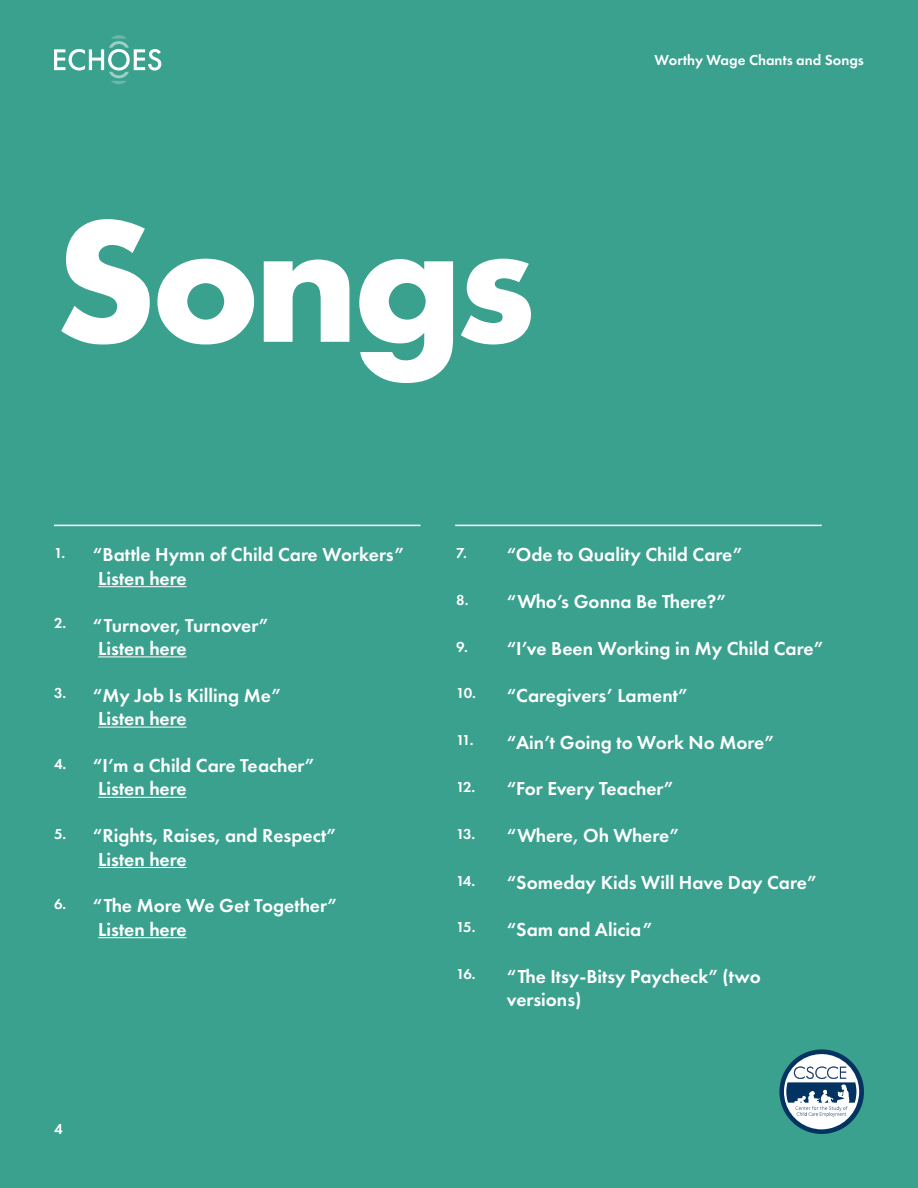
<style>
.page{position:relative;width:918px;height:1188px;background:#3ba18f}
.page>*{position:absolute;margin:0;border:0;box-sizing:border-box;transform-origin:0 0}
.t1{font:700 180px "Futura PT";letter-spacing:-.035em;color:#fff}
.t2{font:600 19.5px/23.4px "Futura PT";color:#fff}
.t3{font:600 15px "Futura PT";color:#fff}
</style>
<div class="page">
<hr style="left:98px;top:586px;width:89px;height:1px;background:#fff">
<hr style="left:98px;top:656px;width:89px;height:1px;background:#fff">
<hr style="left:98px;top:727px;width:89px;height:1px;background:#fff">
<hr style="left:98px;top:797px;width:89px;height:1px;background:#fff">
<hr style="left:98px;top:867px;width:89px;height:1px;background:#fff">
<hr style="left:98px;top:937px;width:89px;height:1px;background:#fff">
<svg style="left:779px;top:1049px;width:85px;height:85px"></svg>
<svg style="left:784px;top:1054px;width:75px;height:75px;background:#94aebc"></svg>
<hr style="left:54px;top:525px;width:367px;height:1px;background:#fff">
<hr style="left:455px;top:525px;width:367px;height:1px;background:#fff">
<svg style="left:54px;top:35px;width:107px;height:49px"></svg>
<h1 class="t1" style="left:54px;top:166px;width:483px">Songs</h1>
<p class="t3" style="left:655px;top:51px;width:211px">Worthy Wage Chants and Songs</p>
<p class="t3" style="left:54px;top:544px;width:13px">1.</p>
<p class="t3" style="left:54px;top:614px;width:14px">2.</p>
<p class="t3" style="left:54px;top:684px;width:14px">3.</p>
<p class="t3" style="left:54px;top:754px;width:14px">4.</p>
<p class="t3" style="left:54px;top:824px;width:14px">5.</p>
<p class="t3" style="left:54px;top:895px;width:14px">6.</p>
<p class="t2" style="left:93px;top:543px;width:312px">“Battle Hymn of Child Care Workers”<br>Listen here</p>
<p class="t2" style="left:93px;top:613px;width:177px">“Turnover, Turnover”<br>Listen here</p>
<p class="t2" style="left:93px;top:683px;width:189px">“My Job Is Killing Me”<br>Listen here</p>
<p class="t2" style="left:93px;top:754px;width:223px">“I’m a Child Care Teacher”<br>Listen here</p>
<p class="t2" style="left:93px;top:824px;width:245px">“Rights, Raises, and Respect”<br>Listen here</p>
<p class="t2" style="left:93px;top:894px;width:245px">“The More We Get Together”<br>Listen here</p>
<p class="t3" style="left:54px;top:1120px;width:10px">4</p>
<p class="t3" style="left:456px;top:544px;width:12px">7.</p>
<p class="t3" style="left:456px;top:590px;width:14px">8.</p>
<p class="t3" style="left:456px;top:637px;width:13px">9.</p>
<p class="t3" style="left:456px;top:684px;width:21px">10.</p>
<p class="t3" style="left:456px;top:731px;width:19px">11.</p>
<p class="t3" style="left:456px;top:778px;width:21px">12.</p>
<p class="t3" style="left:456px;top:824px;width:21px">13.</p>
<p class="t3" style="left:456px;top:871px;width:20px">14.</p>
<p class="t3" style="left:456px;top:918px;width:21px">15.</p>
<p class="t3" style="left:456px;top:965px;width:21px">16.</p>
<p class="t2" style="left:507px;top:543px;width:237px">“Ode to Quality Child Care”</p>
<p class="t2" style="left:507px;top:590px;width:221px">“Who’s Gonna Be There?”</p>
<p class="t2" style="left:507px;top:637px;width:318px">“I’ve Been Working in My Child Care”</p>
<p class="t2" style="left:507px;top:683px;width:182px">“Caregivers’ Lament”</p>
<p class="t2" style="left:507px;top:730px;width:269px">“Ain’t Going to Work No More”</p>
<p class="t2" style="left:507px;top:777px;width:168px">“For Every Teacher”</p>
<p class="t2" style="left:507px;top:824px;width:174px">“Where, Oh Where”</p>
<p class="t2" style="left:507px;top:871px;width:312px">“Someday Kids Will Have Day Care”</p>
<p class="t2" style="left:507px;top:917px;width:147px">“Sam and Alicia”</p>
<p class="t2" style="left:507px;top:964px;width:256px">“The Itsy-Bitsy Paycheck” (two versions)</p>
</div>
